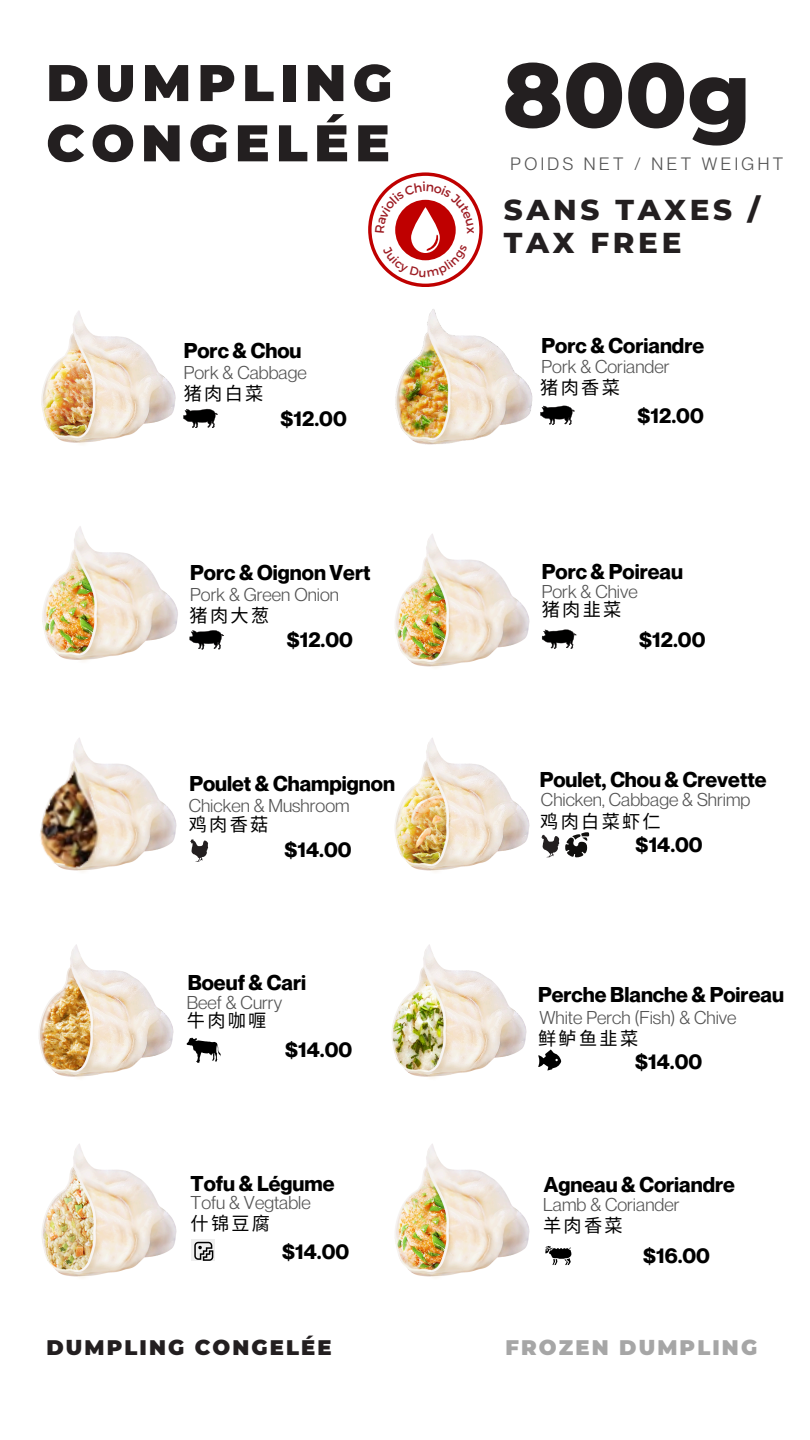
<style>
.page{position:relative;width:810px;height:1440px;background:#fff}
.page>*{position:absolute;margin:0;border:0;box-sizing:border-box;transform-origin:0 0}
.t1{font:800 90.5px "Montserrat";color:#231f20}
.t2{font:900 51.5px/60.2px "Montserrat";letter-spacing:.125em;color:#231f20}
.t3{font:800 29.3px/33.6px "Montserrat";letter-spacing:.125em;color:#231f20}
.t4{font:700 21px "Neue Montreal";color:#000}
.t5{font:900 21px "Montserrat";letter-spacing:.1em;color:#231f20}
.t6{font:900 21px "Montserrat";letter-spacing:.1em;color:#a6a6a6}
.t7{font:18.2px "Neue Montreal";color:#545454}
.t8{font:18.2px "Noto Sans CJ Ksc";letter-spacing:.125em;color:#000}
.t9{font:17.5px "Neue Montreal";letter-spacing:.2em;color:#545454}
</style>
<div class="page">
<img style="left:41px;top:311px;width:167px;height:133px">
<svg style="left:183px;top:409px;width:35px;height:19px"></svg>
<img style="left:42px;top:526px;width:178px;height:135px">
<svg style="left:189px;top:630px;width:35px;height:19px"></svg>
<img style="left:38px;top:944px;width:155px;height:134px">
<svg style="left:187px;top:1038px;width:34px;height:25px"></svg>
<img style="left:395px;top:309px;width:172px;height:136px">
<svg style="left:540px;top:406px;width:35px;height:19px"></svg>
<img style="left:42px;top:1144px;width:173px;height:134px">
<div style="left:191px;top:1240px;width:23px;height:21px;background:#eee"></div>
<svg style="left:194px;top:1241px;width:20px;height:20px"></svg>
<img style="left:73px;top:738px;width:136px;height:126px">
<svg style="left:190px;top:839px;width:18px;height:23px"></svg>
<img style="left:40px;top:751px;width:85px;height:121px">
<img style="left:394px;top:534px;width:175px;height:134px">
<svg style="left:542px;top:630px;width:35px;height:19px"></svg>
<img style="left:394px;top:738px;width:166px;height:134px">
<svg style="left:541px;top:835px;width:18px;height:23px"></svg>
<svg style="left:565px;top:832px;width:24px;height:25px"></svg>
<img style="left:392px;top:944px;width:170px;height:134px">
<svg style="left:538px;top:1049px;width:23px;height:22px"></svg>
<img style="left:394px;top:1144px;width:178px;height:134px">
<svg style="left:546px;top:1246px;width:25px;height:19px"></svg>
<svg style="left:368px;top:172px;width:115px;height:115px"></svg>
<p class="t2" style="left:46px;top:53px;width:347px">DUMPLING<br>CONGELÉE</p>
<p class="t4" style="left:184px;top:338px;width:119px">Porc &amp; Chou</p>
<p class="t7" style="left:184px;top:362px;width:125px">Pork &amp; Cabbage</p>
<h5 class="t8" style="left:184px;top:379px;width:81px">猪肉白菜</h5>
<p class="t4" style="left:281px;top:406px;width:68px">$12.00</p>
<p class="t4" style="left:190px;top:560px;width:182px">Porc &amp; Oignon Vert</p>
<h5 class="t7" style="left:190px;top:583px;width:150px">Pork &amp; Green Onion</h5>
<p class="t8" style="left:190px;top:601px;width:81px">猪肉大葱</p>
<p class="t4" style="left:287px;top:627px;width:68px">$12.00</p>
<h5 class="t4" style="left:189px;top:771px;width:207px">Poulet &amp; Champignon</h5>
<p class="t7" style="left:189px;top:794px;width:162px">Chicken &amp; Mushroom</p>
<p class="t8" style="left:189px;top:810px;width:81px">鸡肉香菇</p>
<h5 class="t4" style="left:285px;top:836px;width:69px">$14.00</h5>
<h5 class="t4" style="left:188px;top:969px;width:120px">Boeuf &amp; Cari</h5>
<p class="t7" style="left:187px;top:991px;width:97px">Beef &amp; Curry</p>
<h5 class="t8" style="left:187px;top:1006px;width:81px">牛肉咖喱</h5>
<p class="t4" style="left:285px;top:1037px;width:69px">$14.00</p>
<p class="t4" style="left:191px;top:1170px;width:145px">Tofu &amp; Légume</p>
<h5 class="t7" style="left:191px;top:1192px;width:122px">Tofu &amp; Vegtable</h5>
<p class="t8" style="left:191px;top:1209px;width:81px">什锦豆腐</p>
<p class="t4" style="left:282px;top:1239px;width:69px">$14.00</p>
<p class="t1" style="left:503px;top:40px;width:250px">800g</p>
<p class="t9" style="left:511px;top:153px;width:274px">POIDS NET / NET WEIGHT</p>
<h5 class="t3" style="left:504px;top:192px;width:258px">SANS TAXES /<br>TAX FREE</h5>
<p class="t4" style="left:542px;top:333px;width:164px">Porc &amp; Coriandre</p>
<h5 class="t7" style="left:542px;top:355px;width:129px">Pork &amp; Coriander</h5>
<p class="t8" style="left:540px;top:373px;width:81px">猪肉香菜</p>
<p class="t4" style="left:638px;top:402px;width:68px">$12.00</p>
<p class="t4" style="left:542px;top:559px;width:143px">Porc &amp; Poireau</p>
<p class="t7" style="left:542px;top:580px;width:98px">Pork &amp; Chive</p>
<h5 class="t8" style="left:542px;top:595px;width:81px">猪肉韭菜</h5>
<h4 class="t4" style="left:639px;top:626px;width:68px">$12.00</h4>
<h4 class="t4" style="left:540px;top:766px;width:228px">Poulet, Chou &amp; Crevette</h4>
<p class="t7" style="left:541px;top:789px;width:211px">Chicken, Cabbage &amp; Shrimp</p>
<p class="t8" style="left:540px;top:807px;width:122px">鸡肉白菜虾仁</p>
<p class="t4" style="left:636px;top:832px;width:69px">$14.00</p>
<p class="t4" style="left:538px;top:982px;width:247px">Perche Blanche &amp; Poireau</p>
<p class="t7" style="left:539px;top:1006px;width:199px">White Perch (Fish) &amp; Chive</p>
<p class="t8" style="left:538px;top:1024px;width:102px">鲜鲈鱼韭菜</p>
<p class="t4" style="left:635px;top:1049px;width:69px">$14.00</p>
<p class="t4" style="left:544px;top:1172px;width:193px">Agneau &amp; Coriandre</p>
<p class="t7" style="left:543px;top:1193px;width:138px">Lamb &amp; Coriander</p>
<p class="t8" style="left:543px;top:1211px;width:81px">羊肉香菜</p>
<p class="t4" style="left:643px;top:1242px;width:68px">$16.00</p>
<p class="t5" style="left:46px;top:1334px;width:287px">DUMPLING CONGELÉE</p>
<p class="t6" style="left:506px;top:1334px;width:253px">FROZEN DUMPLING</p>
</div>
